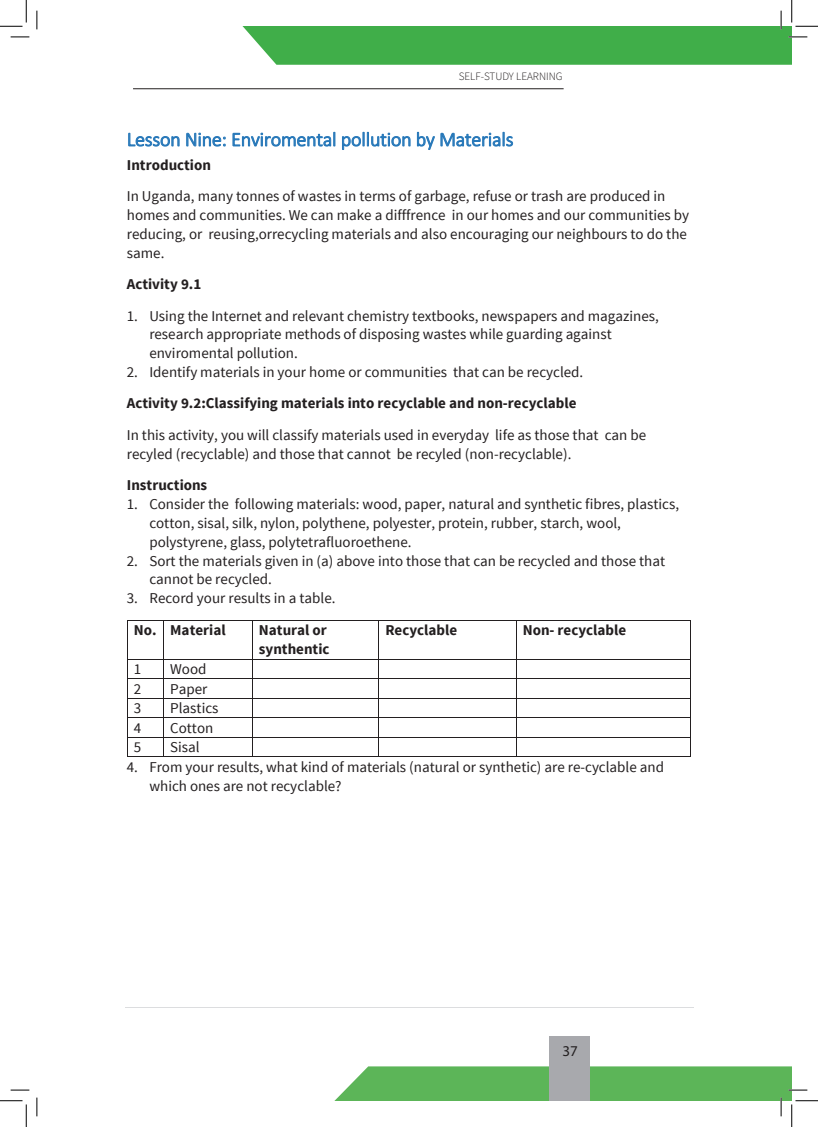
<style>
.page{position:relative;width:818px;height:1127px;background:#fff}
.page>*{position:absolute;margin:0;border:0;box-sizing:border-box;transform-origin:0 0}
.t1{font:300 20px "Calibri";letter-spacing:-.01em;color:#2778b9}
.t2{font:15px/18.9px "Source Sans Pro";color:#231f20}
.t3{font:700 15px/18.9px "Source Sans Pro";color:#231f20}
.t4{font:15px "Myriad Pro";color:#231f20}
.t5{font:300 11.25px "Source Sans Pro";color:#231f20}
</style>
<div class="page">
<div style="left:549px;top:1035px;width:41px;height:65px;background:#a8a9ad"></div>
<hr style="left:133px;top:88px;width:431px;height:1px;background:#231f20">
<hr style="left:125px;top:1006px;width:568px;height:1px;background:#dcdddf">
<hr style="left:127px;top:619px;width:36px;height:1px;background:#231f20">
<hr style="left:164px;top:619px;width:88px;height:1px;background:#231f20">
<hr style="left:252px;top:619px;width:126px;height:1px;background:#231f20">
<hr style="left:379px;top:619px;width:137px;height:1px;background:#231f20">
<hr style="left:516px;top:619px;width:174px;height:1px;background:#231f20">
<hr style="left:127px;top:620px;width:1px;height:38px;background:#231f20">
<hr style="left:163px;top:620px;width:1px;height:38px;background:#231f20">
<hr style="left:252px;top:620px;width:1px;height:38px;background:#231f20">
<hr style="left:378px;top:620px;width:1px;height:38px;background:#231f20">
<hr style="left:516px;top:620px;width:1px;height:38px;background:#231f20">
<hr style="left:690px;top:620px;width:1px;height:38px;background:#231f20">
<hr style="left:127px;top:658px;width:36px;height:1px;background:#231f20">
<hr style="left:164px;top:658px;width:88px;height:1px;background:#231f20">
<hr style="left:252px;top:658px;width:126px;height:1px;background:#231f20">
<hr style="left:379px;top:658px;width:137px;height:1px;background:#231f20">
<hr style="left:516px;top:658px;width:174px;height:1px;background:#231f20">
<hr style="left:127px;top:678px;width:36px;height:1px;background:#231f20">
<hr style="left:164px;top:678px;width:88px;height:1px;background:#231f20">
<hr style="left:252px;top:678px;width:126px;height:1px;background:#231f20">
<hr style="left:379px;top:678px;width:137px;height:1px;background:#231f20">
<hr style="left:516px;top:678px;width:174px;height:1px;background:#231f20">
<hr style="left:127px;top:697px;width:36px;height:1px;background:#231f20">
<hr style="left:164px;top:697px;width:88px;height:1px;background:#231f20">
<hr style="left:252px;top:697px;width:126px;height:1px;background:#231f20">
<hr style="left:379px;top:697px;width:137px;height:1px;background:#231f20">
<hr style="left:516px;top:697px;width:174px;height:1px;background:#231f20">
<hr style="left:127px;top:717px;width:36px;height:1px;background:#231f20">
<hr style="left:164px;top:717px;width:88px;height:1px;background:#231f20">
<hr style="left:252px;top:717px;width:126px;height:1px;background:#231f20">
<hr style="left:379px;top:717px;width:137px;height:1px;background:#231f20">
<hr style="left:516px;top:717px;width:174px;height:1px;background:#231f20">
<hr style="left:127px;top:736px;width:36px;height:1px;background:#231f20">
<hr style="left:164px;top:736px;width:88px;height:1px;background:#231f20">
<hr style="left:252px;top:736px;width:126px;height:1px;background:#231f20">
<hr style="left:379px;top:736px;width:137px;height:1px;background:#231f20">
<hr style="left:516px;top:736px;width:174px;height:1px;background:#231f20">
<svg style="left:127px;top:659px;width:1px;height:97px"></svg>
<hr style="left:127px;top:756px;width:36px;height:1px;background:#231f20">
<svg style="left:163px;top:658px;width:1px;height:99px"></svg>
<hr style="left:164px;top:756px;width:88px;height:1px;background:#231f20">
<svg style="left:252px;top:659px;width:1px;height:97px"></svg>
<hr style="left:252px;top:756px;width:126px;height:1px;background:#231f20">
<svg style="left:378px;top:658px;width:1px;height:99px"></svg>
<hr style="left:379px;top:756px;width:137px;height:1px;background:#231f20">
<svg style="left:516px;top:659px;width:1px;height:97px"></svg>
<hr style="left:516px;top:756px;width:174px;height:1px;background:#231f20">
<svg style="left:690px;top:658px;width:1px;height:99px"></svg>
<svg style="left:11px;top:36px;width:18px;height:2px"></svg>
<svg style="left:11px;top:1089px;width:18px;height:1px"></svg>
<svg style="left:36px;top:11px;width:2px;height:18px"></svg>
<svg style="left:36px;top:1097px;width:2px;height:18px"></svg>
<svg style="left:0;top:0;width:27px;height:27px"></svg>
<svg style="left:0;top:1100px;width:27px;height:26px"></svg>
<svg style="left:242px;top:0;width:576px;height:65px"></svg>
<svg style="left:334px;top:1066px;width:484px;height:60px"></svg>
<p class="t5" style="left:459px;top:69px;width:105px">SELF-STUDY LEARNING</p>
<h1 class="t1" style="left:127px;top:127px;width:388px">Lesson Nine: Enviromental pollution by Materials</h1>
<p class="t3" style="left:127px;top:156px;width:86px">Introduction</p>
<p class="t2" style="left:127px;top:187px;width:564px">In Uganda, many tonnes of wastes in terms of garbage, refuse or trash are produced in homes and communities. We can make a difffrence in our homes and our communities by reducing, or reusing,orrecycling materials and also encouraging our neighbours to do the same.</p>
<p class="t3" style="left:127px;top:275px;width:76px">Activity 9.1</p>
<p class="t2" style="left:149px;top:306px;width:511px;text-indent:-22px">1. Using the Internet and relevant chemistry textbooks, newspapers and magazines, research appropriate methods of disposing wastes while guarding against enviromental pollution.</p>
<p class="t2" style="left:127px;top:363px;width:458px">2. Identify materials in your home or communities that can be recycled.</p>
<p class="t3" style="left:127px;top:394px;width:451px">Activity 9.2:Classifying materials into recyclable and non-recyclable</p>
<p class="t2" style="left:127px;top:425px;width:521px">In this activity, you will classify materials used in everyday life as those that can be recyled (recyclable) and those that cannot be recyled (non-recyclable).</p>
<p class="t3" style="left:127px;top:476px;width:82px">Instructions</p>
<p class="t2" style="left:149px;top:494px;width:531px;text-indent:-22px">1. Consider the following materials: wood, paper, natural and synthetic fibres, plastics, cotton, sisal, silk, nylon, polythene, polyester, protein, rubber, starch, wool, polystyrene, glass, polytetrafluoroethene.</p>
<p class="t2" style="left:149px;top:551px;width:517px;text-indent:-22px">2. Sort the materials given in (a) above into those that can be recycled and those that cannot be recycled.</p>
<p class="t2" style="left:127px;top:589px;width:210px">3. Record your results in a table.</p>
<p class="t3" style="left:134px;top:621px;width:93px">No. Material</p>
<p class="t3" style="left:259px;top:621px;width:72px">Natural or synthentic</p>
<p class="t3" style="left:385px;top:621px;width:73px">Recyclable</p>
<p class="t3" style="left:523px;top:621px;width:105px">Non- recyclable</p>
<p class="t2" style="left:134px;top:660px;width:9px">1</p>
<p class="t2" style="left:170px;top:660px;width:38px">Wood</p>
<p class="t2" style="left:134px;top:679px;width:9px">2</p>
<p class="t2" style="left:170px;top:679px;width:39px">Paper</p>
<p class="t2" style="left:134px;top:699px;width:9px">3</p>
<p class="t2" style="left:170px;top:699px;width:50px">Plastics</p>
<p class="t2" style="left:134px;top:718px;width:9px">4</p>
<p class="t2" style="left:170px;top:718px;width:45px">Cotton</p>
<p class="t2" style="left:134px;top:737px;width:9px">5</p>
<p class="t2" style="left:170px;top:737px;width:31px">Sisal</p>
<p class="t2" style="left:149px;top:757px;width:516px;text-indent:-22px">4. From your results, what kind of materials (natural or synthetic) are re-cyclable and which ones are not recyclable?</p>
<p class="t4" style="left:562px;top:1041px;width:17px">37</p>
</div>
